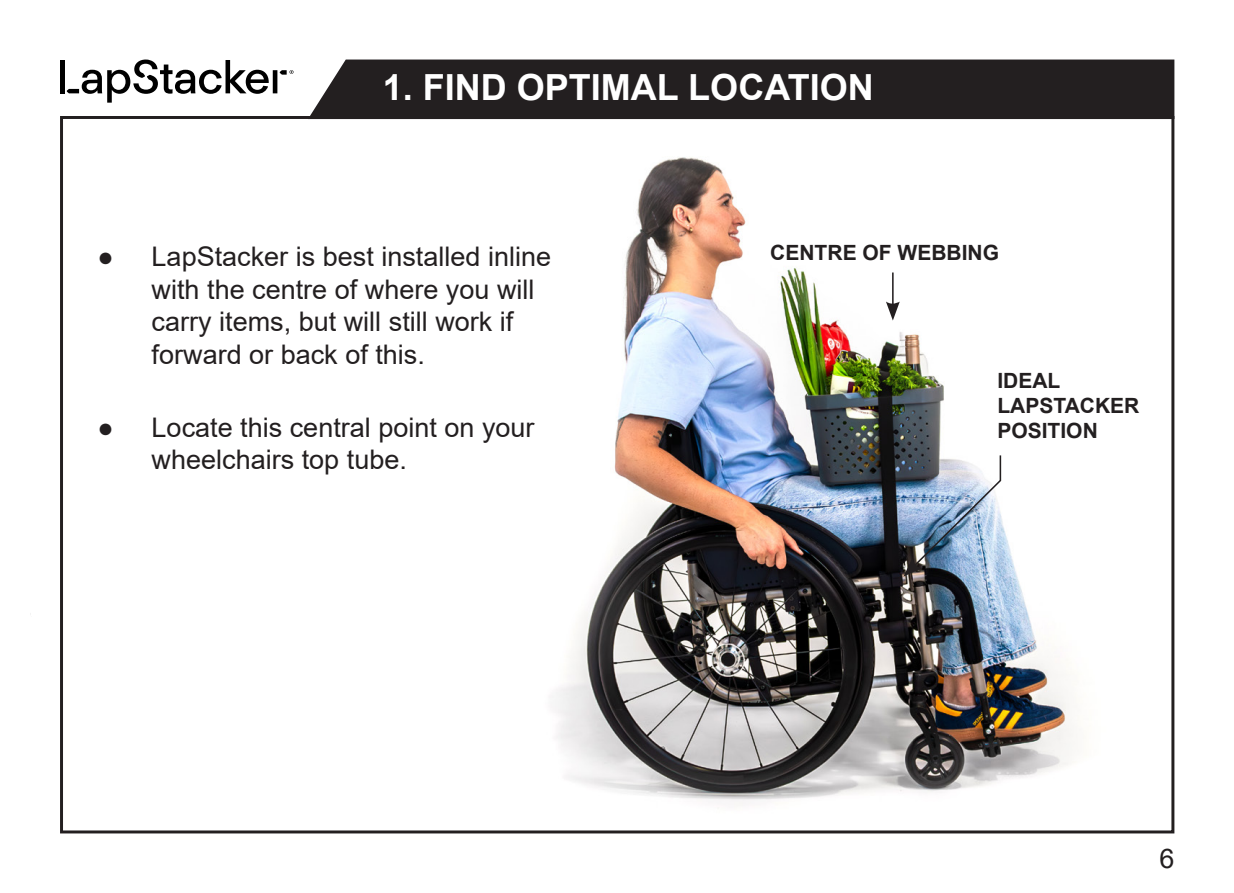
<style>
.page{position:relative;width:1234px;height:893px;background:#fff}
.page>*{position:absolute;margin:0;border:0;box-sizing:border-box;transform-origin:0 0}
.t1{font:700 36px "Arial";color:#fff}
.t2{font:27px/32.4px "Arial";color:#231f20}
.t3{font:700 21px/25.2px "Arial";color:#231f20}
</style>
<div class="page">
<img style="left:555px;top:157px;width:518px;height:647px">
<div style="left:310px;top:59px;width:865px;height:62px;background:#231f20"></div>
<hr style="left:60px;top:60px;width:4px;height:33px;background:#000">
<svg style="left:67px;top:60px;width:226px;height:43px"></svg>
<img style="left:903px;top:454px;width:98px;height:123px">
<hr style="left:891px;top:272px;width:2px;height:34px;background:#231f20">
<svg style="left:885px;top:301px;width:14px;height:20px"></svg>
<p class="t1" style="left:382px;top:62px;width:492px">1. FIND OPTIMAL LOCATION</p>
<p class="t2" style="left:98px;top:240px;width:455px">● LapStacker is best installed inline</p>
<p class="t3" style="left:770px;top:240px;width:230px">CENTRE OF WEBBING</p>
<p class="t2" style="left:152px;top:273px;width:384px">with the centre of where you will carry items, but will still work if forward or back of this.</p>
<p class="t2" style="left:152px;top:411px;width:384px;text-indent:-54px">● Locate this central point on your wheelchairs top tube.</p>
<p class="t3" style="left:997px;top:368px;width:143px">IDEAL<br>LAPSTACKER<br>POSITION</p>
<p class="t2" style="left:1159px;top:842px;width:17px">6</p>
</div>
